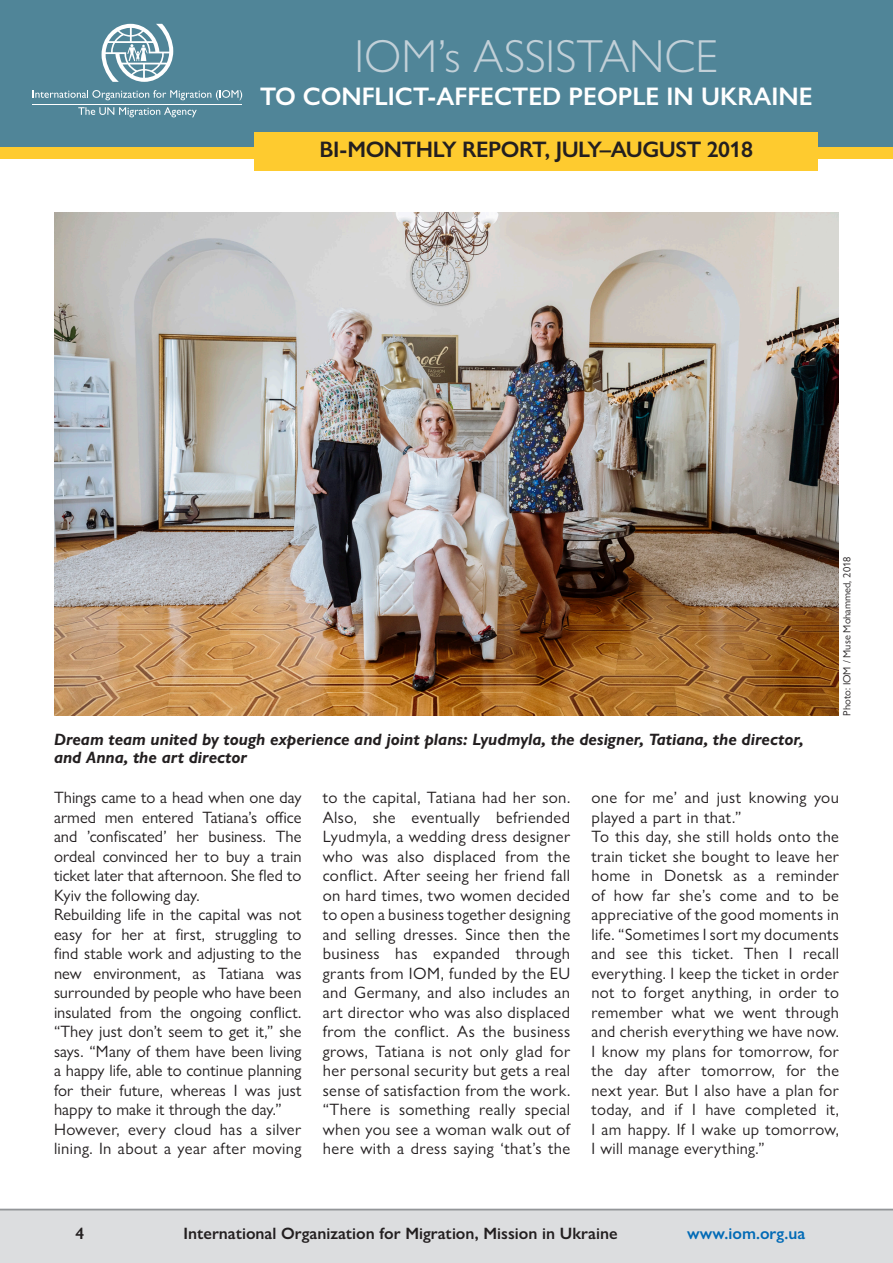
<style>
.page{position:relative;width:893px;height:1263px;background:#fff}
.page>*{position:absolute;margin:0;border:0;box-sizing:border-box;transform-origin:0 0}
.t1{font:300 46.5px "Gill Sans Nova";color:#c2d0d8}
.t2{font:600 25.5px "Gill Sans Nova";color:#fff}
.t3{font:600 22.5px "Gill Sans Nova";letter-spacing:-.02em;color:#231f20}
.t4{font:16.5px/19.5px "Gill Sans Nova";letter-spacing:.02em;color:#231f20;text-align:justify}
.t5{font:italic 700 16.5px/18px "Gill Sans Nova";color:#231f20}
.t6{font:600 16.5px "Gill Sans Nova";color:#231f20}
.t7{font:600 16.5px "Gill Sans Nova";color:#016ab6}
.Figure2{font:10.5px "Gill Sans Nova";color:#231f20}
</style>
<div class="page">
<img style="left:54px;top:213px;width:785px;height:503px">
<div style="left:0;top:1209px;width:893px;height:54px;background:#dcdddf"></div>
<hr style="left:0;top:1209px;width:893px;height:1px;background:#939598">
<div style="left:0;top:0;width:893px;height:151px;background:#508598"></div>
<div style="left:0;top:147px;width:893px;height:11px;background:#fecb2f"></div>
<div style="left:255px;top:132px;width:563px;height:39px;background:#fecb2f"></div>
<svg style="left:102px;top:24px;width:71px;height:58px"></svg>
<hr style="left:32px;top:104px;width:210px;height:1px;background:#fff">
<svg style="left:33px;top:90px;width:209px;height:10px"></svg>
<svg style="left:78px;top:107px;width:119px;height:10px"></svg>
<h1 class="t1" style="left:355px;top:28px;width:365px">IOM’s ASSISTANCE</h1>
<h2 class="t2" style="left:260px;top:81px;width:554px">TO CONFLICT-AFFECTED PEOPLE IN UKRAINE</h2>
<h3 class="t3" style="left:320px;top:136px;width:435px">BI-MONTHLY REPORT, JULY–AUGUST 2018</h3>
<p class="t5" style="left:54px;top:730px;width:751px">Dream team united by tough experience and joint plans: Lyudmyla, the designer, Tatiana, the director, and Anna, the art director</p>
<p class="Figure2" style="left:840px;top:716px;width:161px;rotate:-90deg">Photo: IOM / Muse Mohammed, 2018</p>
<p class="t4" style="left:54px;top:787px;width:249px">Things came to a head when one day armed men entered Tatiana’s office and ’confiscated’ her business. The ordeal convinced her to buy a train ticket later that afternoon. She fled to Kyiv the following day.</p>
<p class="t4" style="left:54px;top:904px;width:249px">Rebuilding life in the capital was not easy for her at first, struggling to find stable work and adjusting to the new environment, as Tatiana was surrounded by people who have been insulated from the ongoing conflict. “They just don’t seem to get it,” she says. “Many of them have been living a happy life, able to continue planning for their future, whereas I was just happy to make it through the day.”</p>
<p class="t4" style="left:54px;top:1119px;width:249px">However, every cloud has a silver lining. In about a year after moving</p>
<p class="t4" style="left:323px;top:787px;width:249px">to the capital, Tatiana had her son.<br>Also, she eventually befriended Lyudmyla, a wedding dress designer who was also displaced from the conflict. After seeing her friend fall on hard times, two women decided to open a business together designing and selling dresses. Since then the business has expanded through grants from IOM, funded by the EU and Germany, and also includes an art director who was also displaced from the conflict. As the business grows, Tatiana is not only glad for her personal security but gets a real sense of satisfaction from the work. “There is something really special when you see a woman walk out of here with a dress saying ‘that’s the</p>
<p class="t4" style="left:591px;top:787px;width:249px">one for me’ and just knowing you played a part in that.”</p>
<p class="t4" style="left:591px;top:826px;width:249px">To this day, she still holds onto the train ticket she bought to leave her home in Donetsk as a reminder of how far she’s come and to be appreciative of the good moments in life. “Sometimes I sort my documents and see this ticket. Then I recall everything. I keep the ticket in order not to forget anything, in order to remember what we went through and cherish everything we have now.<br>I know my plans for tomorrow, for the day after tomorrow, for the next year. But I also have a plan for today, and if I have completed it, I am happy. If I wake up tomorrow, I will manage everything.”</p>
<p class="t6" style="left:75px;top:1223px;width:10px">4</p>
<p class="t6" style="left:183px;top:1223px;width:436px">International Organization for Migration, Mission in Ukraine</p>
<p class="t7" style="left:687px;top:1223px;width:119px">www.iom.org.ua</p>
</div>
